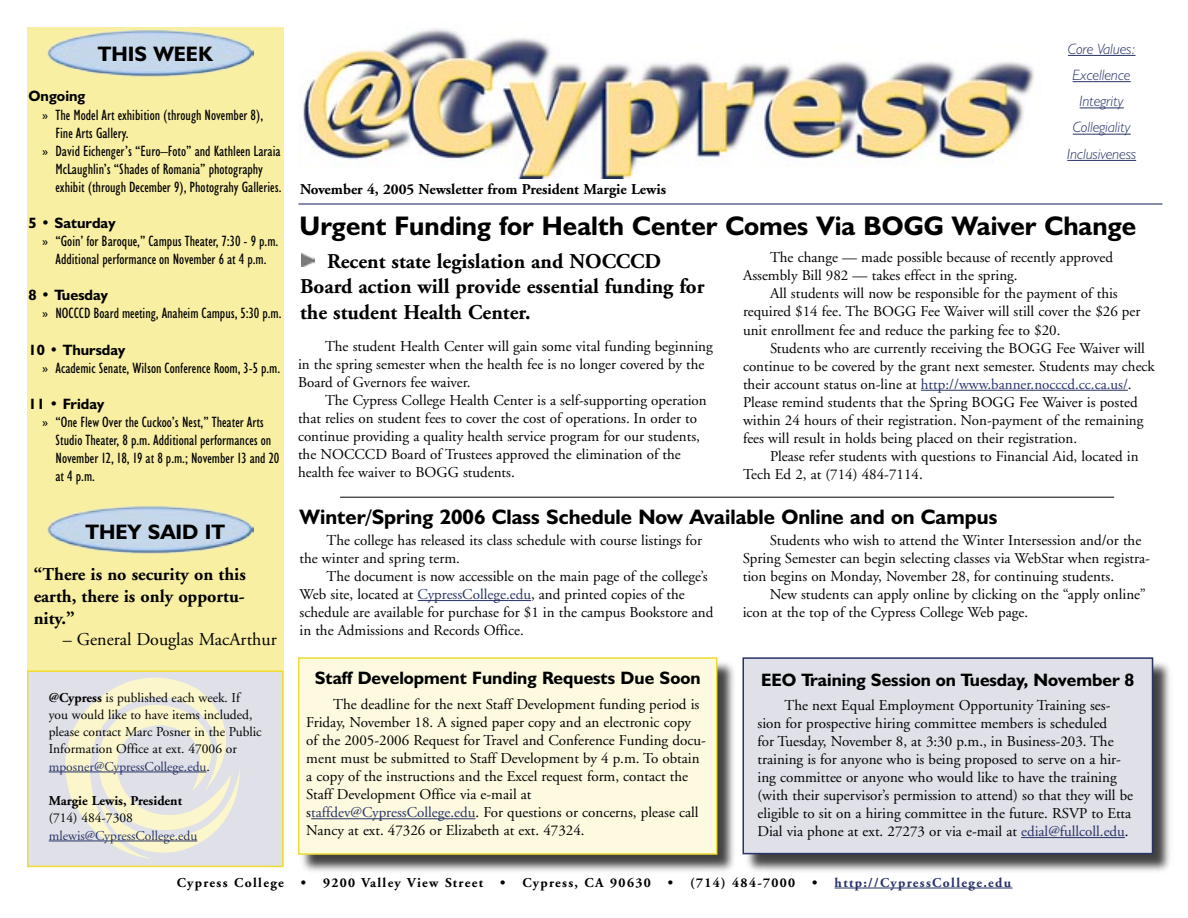
<style>
.page{position:relative;width:1188px;height:918px;background:#fff}
.page>*{position:absolute;margin:0;border:0;box-sizing:border-box;transform-origin:0 0}
.t1{font:700 27px "Humanist 521 BT";color:#000}
.Deck_headline{font:700 21px/25.3px "Adobe Garamond";color:#000}
.t2{font:700 21px "Humanist 521 BT";color:#000}
.Body_copy{font:700 18px "Humanist 521 BT";color:#000}
.t3{font:700 18px/21.8px "Adobe Garamond";color:#000;text-align:justify}
.t4{font:18px "Adobe Garamond";color:#000}
.Body_copy-2{font:15px/18px "Adobe Garamond";color:#000}
.Calendar{font:condensed 15px/18px "Humanist 521 BT";color:#000}
.t5{font:italic 300 15px "Humanist 521 BT";color:#283366}
.t6{font:700 15px "Adobe Garamond";color:#000}
.Calendar__date_only{font:700 15px "Humanist 521 BT";color:#000}
.t7{font:13.5px/17.2px "Adobe Garamond";color:#000}
.t8{font:700 13.5px "Adobe Garamond";letter-spacing:.1em;color:#000}
.t9{font:700 13.5px "Adobe Garamond";letter-spacing:.1em;color:#283366}
.t10{font:13.5px "Adobe Garamond";color:#283366}
.t11{font:700 13.5px "Adobe Garamond";color:#000}
.s1{font-weight:700}
.s2{color:#283366}
.s3{color:#000}
</style>
<div class="page">
<div style="left:27px;top:27px;width:257px;height:839px;background:#f8efa3"></div>
<hr style="left:298px;top:203px;width:865px;height:2px;background:#283366">
<img style="left:298px;top:28px;width:736px;height:150px">
<div style="left:28px;top:671px;width:255px;height:195px;background:#dfe0e8"></div>
<div style="left:27px;top:670px;width:257px;height:197px;border:2px solid #efdb32"></div>
<svg style="left:56px;top:671px;width:197px;height:188px"></svg>
<hr style="left:49px;top:772px;width:157px;height:1px;background:#283366">
<hr style="left:49px;top:841px;width:148px;height:1px;background:#283366">
<hr style="left:1068px;top:55px;width:68px;height:1px;background:#283366">
<hr style="left:1073px;top:81px;width:58px;height:1px;background:#283366">
<hr style="left:1080px;top:108px;width:44px;height:1px;background:#283366">
<hr style="left:1073px;top:134px;width:58px;height:1px;background:#283366">
<hr style="left:1067px;top:160px;width:69px;height:1px;background:#283366">
<hr style="left:835px;top:888px;width:178px;height:1px;background:#283366">
<hr style="left:921px;top:390px;width:207px;height:1px;background:#283366">
<div style="left:299px;top:658px;width:439px;height:217px;background:#000;opacity:.75"></div>
<div style="left:299px;top:658px;width:418px;height:196px;background:#fdfae0"></div>
<hr style="left:311px;top:818px;width:164px;height:1px;background:#283366">
<div style="left:298px;top:657px;width:419px;height:198px;border:2px solid #efdb32"></div>
<svg style="left:302px;top:254px;width:13px;height:13px"></svg>
<img style="left:47px;top:506px;width:207px;height:48px">
<img style="left:47px;top:30px;width:207px;height:47px">
<div style="left:743px;top:658px;width:431px;height:216px;background:#000;opacity:.75"></div>
<div style="left:743px;top:658px;width:410px;height:196px;background:#dfe0e8"></div>
<hr style="left:1021px;top:837px;width:104px;height:1px;background:#283366">
<div style="left:743px;top:657px;width:410px;height:197px;border:2px solid #283366"></div>
<hr style="left:418px;top:600px;width:113px;height:1px;background:#283366">
<hr style="left:340px;top:497px;width:774px;height:1px;background:#000">
<p class="t2" style="left:98px;top:41px;width:116px">THIS WEEK</p>
<p class="Calendar__date_only" style="left:28px;top:87px;width:58px">Ongoing</p>
<p class="Calendar" style="left:56px;top:105px;width:209px;text-indent:-14px">» The Model Art exhibition (through November 8),<br>Fine Arts Gallery.</p>
<p class="Calendar" style="left:56px;top:142px;width:227px;text-indent:-14px">» David Eichenger’s “Euro–Foto” and Kathleen Laraia<br>McLaughlin’s “Shades of Romania” photography exhibit (through December 9), Photograhy Galleries.</p>
<p class="Calendar__date_only" style="left:28px;top:214px;width:89px">5 • Saturday</p>
<p class="Calendar" style="left:42px;top:232px;width:238px;text-align:center">» “Goin’ for Baroque,” Campus Theater, 7:30 - 9 p.m.<br>Additional performance on November 6 at 4 p.m.</p>
<p class="Calendar__date_only" style="left:28px;top:286px;width:81px">8 • Tuesday</p>
<p class="Calendar" style="left:42px;top:304px;width:241px">» NOCCCD Board meeting, Anaheim Campus, 5:30 p.m.</p>
<p class="Calendar__date_only" style="left:28px;top:340px;width:98px">10 • Thursday</p>
<p class="Calendar" style="left:42px;top:358px;width:240px">» Academic Senate, Wilson Conference Room, 3-5 p.m.</p>
<p class="Calendar__date_only" style="left:28px;top:394px;width:77px">11 • Friday</p>
<p class="Calendar" style="left:56px;top:413px;width:226px;text-indent:-14px">» “One Flew Over the Cuckoo’s Nest,” Theater Arts Studio Theater, 8 p.m. Additional performances on November 12, 18, 19 at 8 p.m.; November 13 and 20 at 4 p.m.</p>
<p class="t2" style="left:85px;top:519px;width:141px">THEY SAID IT</p>
<p class="t3" style="left:34px;top:564px;width:214px">“There is no security on this earth, there is only opportu&shy;nity.”</p>
<p class="t4" style="left:63px;top:630px;width:215px">– General Douglas MacArthur</p>
<p class="t7" style="left:49px;top:689px;width:214px"><span class="s1">@Cypress</span> is published each week. If you would like to have items included, please contact Marc Posner in the Public Information Office at ext. 47006 or <span class="s2">mposner@CypressCollege.edu</span>.</p>
<p class="t11" style="left:49px;top:793px;width:135px">Margie Lewis, President</p>
<p class="t7" style="left:49px;top:810px;width:86px">(714) 484-7308</p>
<p class="t10" style="left:49px;top:828px;width:150px">mlewis@CypressCollege.edu</p>
<p class="t5" style="left:1068px;top:40px;width:69px">Core Values:</p>
<p class="t5" style="left:1073px;top:66px;width:60px">Excellence</p>
<p class="t5" style="left:1080px;top:92px;width:46px">Integrity</p>
<p class="t5" style="left:1073px;top:118px;width:60px">Collegiality</p>
<p class="t5" style="left:1067px;top:145px;width:70px">Inclusiveness</p>
<p class="t6" style="left:300px;top:181px;width:368px">November 4, 2005 Newsletter from President Margie Lewis</p>
<p class="t1" style="left:300px;top:209px;width:838px">Urgent Funding for Health Center Comes Via BOGG Waiver Change</p>
<p class="Deck_headline" style="left:300px;top:249px;width:406px;text-indent:27px">Recent state legislation and NOCCCD<br>Board action will provide essential funding for the student Health Center.</p>
<p class="Body_copy-2" style="left:743px;top:249px;width:372px;text-indent:27px">The change — made possible because of recently approved<br>Assembly Bill 982 — takes effect in the spring.</p>
<p class="Body_copy-2" style="left:743px;top:285px;width:399px;text-indent:27px">All students will now be responsible for the payment of this required $14 fee. The BOGG Fee Waiver will still cover the $26 per unit enrollment fee and reduce the parking fee to $20.</p>
<p class="Body_copy-2" style="left:743px;top:339px;width:413px;text-indent:27px">Students who are currently receiving the BOGG Fee Waiver will continue to be covered by the grant next semester. Students may check their account status on-line at <span class="s2">http://www.banner.nocccd.cc.ca.us/</span>.<br>Please remind students that the Spring BOGG Fee Waiver is posted within 24 hours of their registration. Non-payment of the remaining fees will result in holds being placed on their registration.</p>
<p class="Body_copy-2" style="left:743px;top:448px;width:397px;text-indent:27px">Please refer students with questions to Financial Aid, located in<br>Tech Ed 2, at (714) 484-7114.</p>
<p class="Body_copy-2" style="left:298px;top:337px;width:416px;text-indent:27px">The student Health Center will gain some vital funding beginning in the spring semester when the health fee is no longer covered by the<br>Board of Gvernors fee waiver.</p>
<p class="Body_copy-2" style="left:298px;top:392px;width:410px;text-indent:27px">The Cypress College Health Center is a self-supporting operation that relies on student fees to cover the cost of operations. In order to continue providing a quality health service program for our students, the NOCCCD Board of Trustees approved the elimination of the health fee waiver to BOGG students.</p>
<p class="t2" style="left:300px;top:504px;width:699px">Winter/Spring 2006 Class Schedule Now Available Online and on Campus</p>
<p class="Body_copy-2" style="left:300px;top:531px;width:404px;text-indent:27px">The college has released its class schedule with course listings for the winter and spring term.</p>
<p class="Body_copy-2" style="left:300px;top:568px;width:415px;text-indent:27px">The document is now accessible on the main page of the college’s Web site, located at <span class="s2">CypressCollege.edu</span>, and printed copies of the schedule are available for purchase for $1 in the campus Bookstore and in the Admissions and Records Office.</p>
<p class="Body_copy-2" style="left:743px;top:531px;width:409px;text-indent:27px">Students who wish to attend the Winter Intersession and/or the<br>Spring Semester can begin selecting classes via WebStar when registra&shy;tion begins on Monday, November 28, for continuing students.</p>
<p class="Body_copy-2" style="left:743px;top:586px;width:405px;text-indent:27px">New students can apply online by clicking on the “apply online” icon at the top of the Cypress College Web page.</p>
<p class="Body_copy" style="left:315px;top:667px;width:387px">Staff Development Funding Requests Due Soon</p>
<p class="Body_copy-2" style="left:306px;top:695px;width:401px;text-indent:27px">The deadline for the next Staff Development funding period is Friday, November 18. A signed paper copy and an electronic copy of the 2005-2006 Request for Travel and Conference Funding docu&shy;ment must be submitted to Staff Development by 4 p.m. To obtain a copy of the instructions and the Excel request form, contact the Staff Development Office via e-mail at s<span class="s2">taffdev@CypressCollege.edu</span>. For questions or concerns, please call Nancy at ext. 47326 or Elizabeth at ext. 47324.</p>
<p class="Body_copy" style="left:761px;top:669px;width:375px">EEO Training Session on Tuesday, November 8</p>
<p class="Body_copy-2" style="left:758px;top:696px;width:377px;text-indent:27px">The next Equal Employment Opportunity Training ses&shy;sion for prospective hiring committee members is scheduled<br>for Tuesday, November 8, at 3:30 p.m., in Business-203. The training is for anyone who is being proposed to serve on a hir&shy;ing committee or anyone who would like to have the training (with their supervisor’s permission to attend) so that they will be eligible to sit on a hiring committee in the future. RSVP to Etta Dial via phone at ext. 27273 or via e-mail at <span class="s2">edial@fullcoll.edu</span>.</p>
<p class="t8" style="left:177px;top:875px;width:109px">Cypress College</p>
<p class="t8" style="left:301px;top:875px;width:184px">• 9200 Valley View Street</p>
<p class="t8" style="left:500px;top:875px;width:152px">• Cypress, CA 90630</p>
<p class="t8" style="left:668px;top:875px;width:129px">• (714) 484-7000</p>
<p class="t9" style="left:812px;top:875px;width:200px"><span class="s3">•</span> http://CypressCollege.edu</p>
</div>
